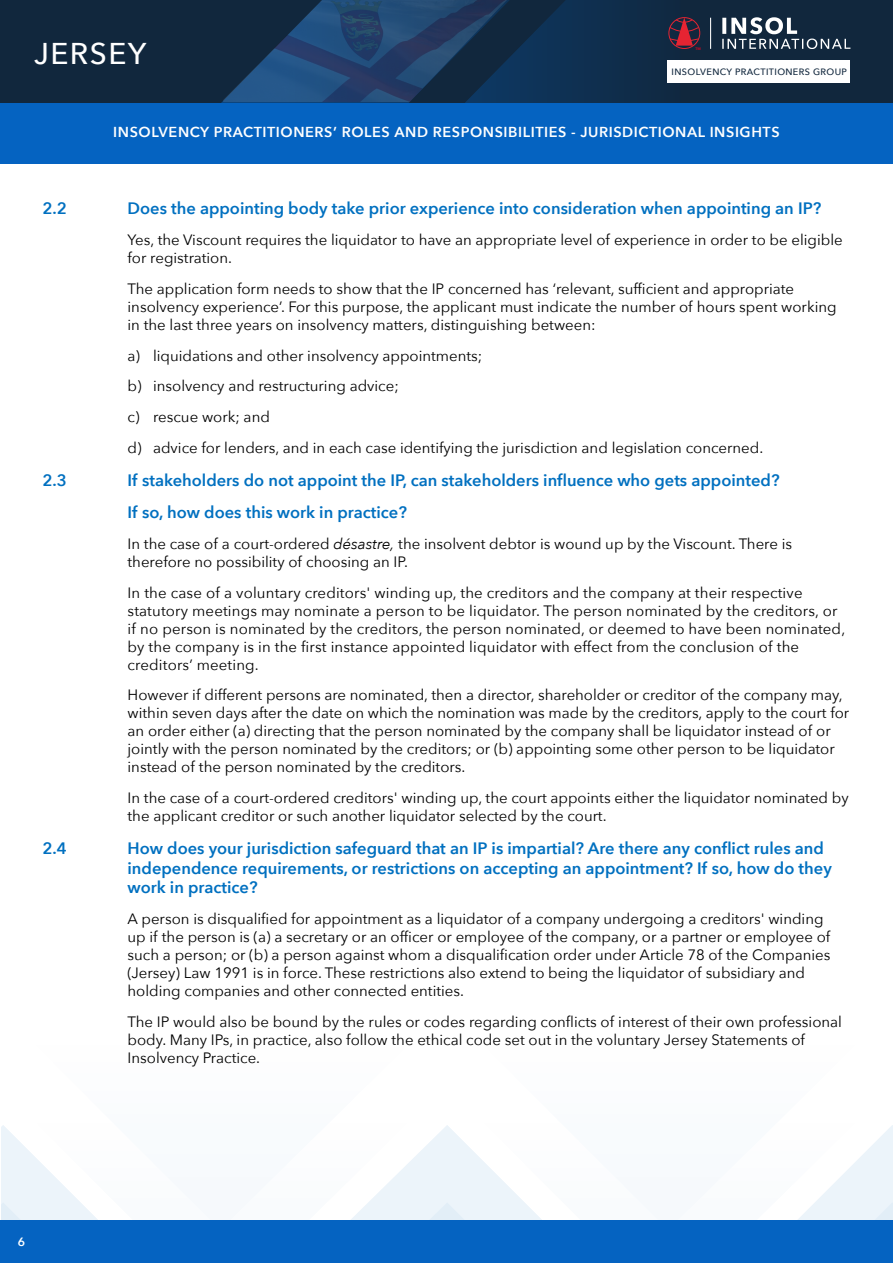
<style>
.page{position:relative;width:893px;height:1263px;background:#fff}
.page>*{position:absolute;margin:0;border:0;box-sizing:border-box;transform-origin:0 0}
.t1{font:500 30px "Avenir Next";letter-spacing:.05em;color:#fff}
.t2{font:600 16.5px/19.8px "Avenir Next";color:#0070c0}
.t3{font:15px/18px "Avenir Next";color:#000}
.t4{font:600 14.4px "Avenir Next";letter-spacing:.04em;color:#fff}
.t5{font:600 12px "Avenir Next";color:#fff}
.t6{font:500 9.15px "Avenir Next";letter-spacing:.04em;color:#11273d}
.t7{font:600 3.6px "Avenir Next";color:#e30520}
.s1{font-style:italic}
</style>
<div class="page">
<svg style="left:1px;top:1125px;width:892px;height:95px"></svg>
<div style="left:0;top:61px;width:893px;height:102px;background:#0563c1"></div>
<div style="left:0;top:0;width:893px;height:102px;background:#11273d"></div>
<div style="left:0;top:1220px;width:893px;height:43px;background:#0563c1"></div>
<hr style="left:710px;top:18px;width:1px;height:31px;background:#fff">
<svg style="left:722px;top:17px;width:128px;height:32px"></svg>
<div style="left:668px;top:17px;width:32px;height:32px;border:1px solid #e62432;border-radius:50%"></div>
<svg style="left:512px;top:0;width:187px;height:102px"></svg>
<div style="left:668px;top:60px;width:182px;height:23px;background:#fff"></div>
<img style="left:223px;top:0;width:289px;height:102px">
<h1 class="t1" style="left:34px;top:28px;width:114px">JERSEY</h1>
<p class="t7" style="left:695px;top:46px;width:7px">TM</p>
<p class="t6" style="left:672px;top:64px;width:177px">INSOLVENCY PRACTITIONERS GROUP</p>
<p class="t4" style="left:113px;top:119px;width:668px">INSOLVENCY PRACTITIONERS’ ROLES AND RESPONSIBILITIES - JURISDICTIONAL INSIGHTS</p>
<p class="t2" style="left:43px;top:198px;width:26px">2.2</p>
<p class="t2" style="left:128px;top:198px;width:695px">Does the appointing body take prior experience into consideration when appointing an IP?</p>
<p class="t3" style="left:128px;top:230px;width:717px">Yes, the Viscount requires the liquidator to have an appropriate level of experience in order to be eligible for registration.</p>
<p class="t3" style="left:128px;top:279px;width:711px">The application form needs to show that the IP concerned has ‘relevant, sufficient and appropriate insolvency experience’. For this purpose, the applicant must indicate the number of hours spent working in the last three years on insolvency matters, distinguishing between:</p>
<p class="t3" style="left:128px;top:339px;width:637px;line-height:30.8px">a) liquidations and other insolvency appointments;<br>b) insolvency and restructuring advice;<br>c) rescue work; and<br>d) advice for lenders, and in each case identifying the jurisdiction and legislation concerned.</p>
<p class="t2" style="left:43px;top:469px;width:26px">2.3</p>
<p class="t2" style="left:128px;top:463px;width:653px;line-height:32.5px">If stakeholders do not appoint the IP, can stakeholders influence who gets appointed?<br>If so, how does this work in practice?</p>
<p class="t3" style="left:128px;top:534px;width:666px">In the case of a court-ordered <span class="s1">désastre,</span> the insolvent debtor is wound up by the Viscount. There is therefore no possibility of choosing an IP.</p>
<p class="t3" style="left:128px;top:583px;width:719px">In the case of a voluntary creditors' winding up, the creditors and the company at their respective statutory meetings may nominate a person to be liquidator. The person nominated by the creditors, or if no person is nominated by the creditors, the person nominated, or deemed to have been nominated, by the company is in the first instance appointed liquidator with effect from the conclusion of the creditors’ meeting.</p>
<p class="t3" style="left:128px;top:685px;width:723px">However if different persons are nominated, then a director, shareholder or creditor of the company may, within seven days after the date on which the nomination was made by the creditors, apply to the court for an order either (a) directing that the person nominated by the company shall be liquidator instead of or jointly with the person nominated by the creditors; or (b) appointing some other person to be liquidator instead of the person nominated by the creditors.</p>
<p class="t3" style="left:128px;top:788px;width:723px">In the case of a court-ordered creditors' winding up, the court appoints either the liquidator nominated by the applicant creditor or such another liquidator selected by the court.</p>
<p class="t2" style="left:43px;top:838px;width:26px">2.4</p>
<p class="t2" style="left:128px;top:838px;width:706px">How does your jurisdiction safeguard that an IP is impartial? Are there any conflict rules and independence requirements, or restrictions on accepting an appointment? If so, how do they work in practice?</p>
<p class="t3" style="left:128px;top:909px;width:704px">A person is disqualified for appointment as a liquidator of a company undergoing a creditors' winding up if the person is (a) a secretary or an officer or employee of the company, or a partner or employee of such a person; or (b) a person against whom a disqualification order under Article 78 of the Companies (Jersey) Law 1991 is in force. These restrictions also extend to being the liquidator of subsidiary and holding companies and other connected entities.</p>
<p class="t3" style="left:128px;top:1012px;width:716px">The IP would also be bound by the rules or codes regarding conflicts of interest of their own professional body. Many IPs, in practice, also follow the ethical code set out in the voluntary Jersey Statements of<br>Insolvency Practice.</p>
<p class="t5" style="left:18px;top:1232px;width:9px">6</p>
</div>
